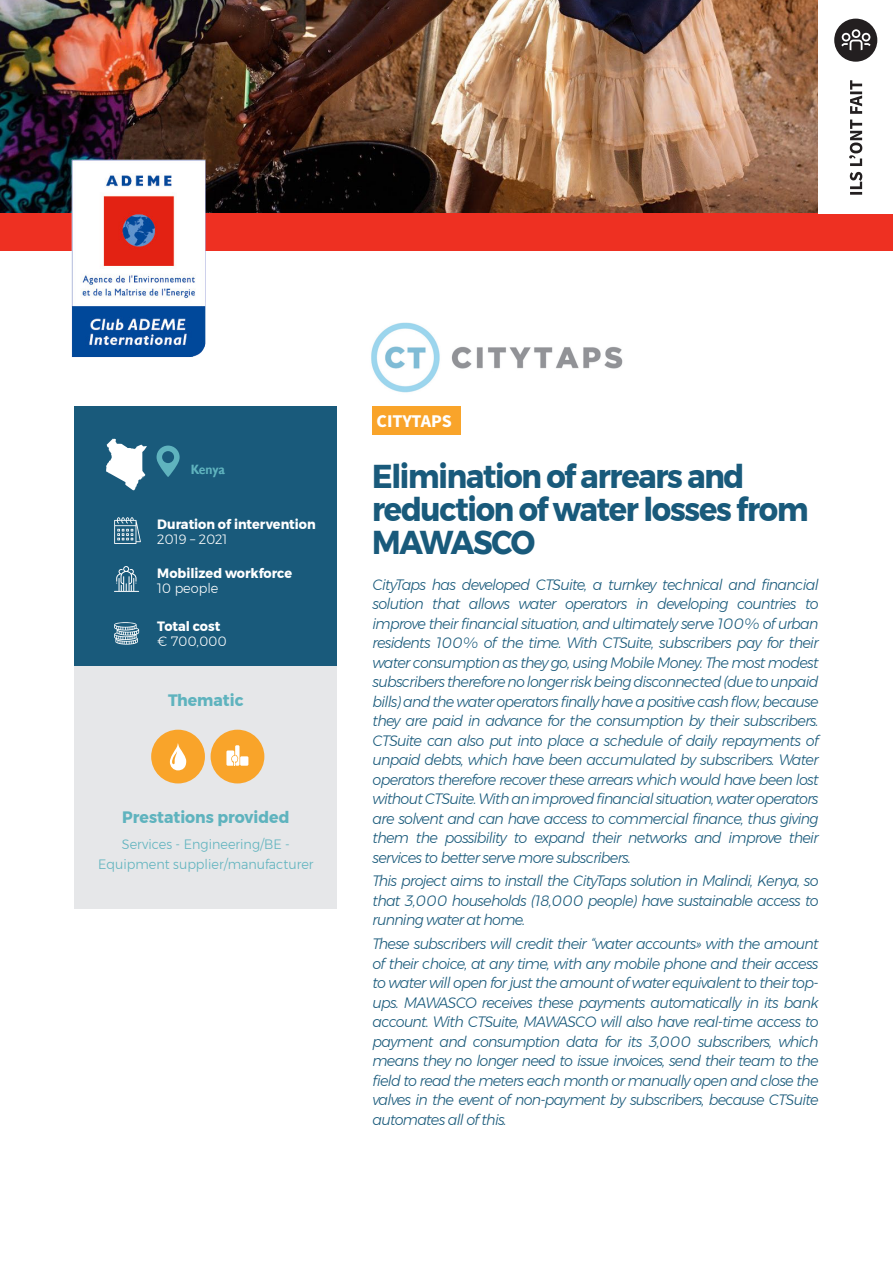
<style>
.page{position:relative;width:893px;height:1263px;background:#fff}
.page>*{position:absolute;margin:0;border:0;box-sizing:border-box;transform-origin:0 0}
.t1{font:700 33px/33px "Montserrat";letter-spacing:-.04em;color:#195a7b;scale:.92 1}
.t2{font:700 18px "Source Sans Pro";letter-spacing:-.01em;color:#fff}
.t3{font:700 16.5px "Montserrat";color:#5fb3be;scale:.95 1}
.t4{font:italic 300 15px/19.5px "Montserrat";letter-spacing:-.05em;color:#195a7b;text-align:justify;scale:.95 1}
.t5{font:300 13.5px "Montserrat";color:#5fb3be;scale:.95 1}
.t6{font:700 13.5px "Montserrat";color:#fff;scale:.95 1}
.t7{font:300 13.5px "Montserrat";color:#fff;scale:.95 1}
.t8{font:700 13.5px "Gill Sans";letter-spacing:-.02em;color:#5fb3be;scale:.9 1}
</style>
<div class="page">
<img style="left:0;top:0;width:818px;height:214px">
<div style="left:0;top:214px;width:893px;height:37px;background:#ee3022"></div>
<div style="left:372px;top:406px;width:88px;height:29px;background:#f9a42a"></div>
<svg style="left:849px;top:80px;width:13px;height:115px"></svg>
<div style="left:834px;top:19px;width:43px;height:43px;background:#231f20;border-radius:50%"></div>
<svg style="left:841px;top:29px;width:30px;height:21px"></svg>
<img style="left:68px;top:156px;width:138px;height:201px">
<div style="left:74px;top:406px;width:263px;height:260px;background:#195a7b"></div>
<div style="left:74px;top:666px;width:263px;height:243px;background:#e6e7e9"></div>
<svg style="left:114px;top:517px;width:27px;height:27px"></svg>
<svg style="left:157px;top:446px;width:23px;height:31px"></svg>
<svg style="left:114px;top:566px;width:25px;height:26px"></svg>
<svg style="left:114px;top:622px;width:25px;height:23px"></svg>
<div style="left:151px;top:730px;width:54px;height:53px;background:#f9a42a;border-radius:50%"></div>
<svg style="left:170px;top:743px;width:16px;height:27px"></svg>
<div style="left:211px;top:730px;width:53px;height:53px;background:#f9a42a;border-radius:50%"></div>
<div style="left:240px;top:756px;width:8px;height:10px;background:#fff"></div>
<svg style="left:226px;top:745px;width:13px;height:21px"></svg>
<img style="left:371px;top:322px;width:252px;height:71px">
<svg style="left:106px;top:438px;width:41px;height:52px"></svg>
<p class="t8" style="left:191px;top:461px;width:39px">Kenya</p>
<p class="t6" style="left:157px;top:513px;width:168px">Duration of intervention</p>
<p class="t7" style="left:157px;top:529px;width:75px">2019 – 2021</p>
<p class="t6" style="left:157px;top:562px;width:143px">Mobilized workforce</p>
<p class="t7" style="left:157px;top:578px;width:66px">10 people</p>
<p class="t6" style="left:157px;top:615px;width:68px">Total cost</p>
<p class="t7" style="left:157px;top:631px;width:74px">€ 700,000</p>
<p class="t3" style="left:168px;top:687px;width:81px">Thematic</p>
<p class="t3" style="left:122px;top:804px;width:178px">Prestations provided</p>
<p class="t5" style="left:122px;top:834px;width:178px">Services - Engineering/BE -</p>
<p class="t5" style="left:98px;top:854px;width:228px">Equipment supplier/manufacturer</p>
<p class="t2" style="left:377px;top:408px;width:77px">CITYTAPS</p>
<p class="t1" style="left:372px;top:460px;width:476px">Elimination of arrears and reduction of water losses from<br>MAWASCO</p>
<p class="t4" style="left:373px;top:574px;width:471px">CityTaps has developed CTSuite, a turnkey technical and financial solution that allows water operators in developing countries to improve their financial situation, and ultimately serve 100% of urban residents 100% of the time. With CTSuite, subscribers pay for their water consumption as they go, using Mobile Money. The most modest subscribers therefore no longer risk being disconnected (due to unpaid bills) and the water operators finally have a positive cash flow, because they are paid in advance for the consumption by their subscribers.<br>CTSuite can also put into place a schedule of daily repayments of unpaid debts, which have been accumulated by subscribers. Water operators therefore recover these arrears which would have been lost without CTSuite. With an improved financial situation, water operators are solvent and can have access to commercial finance, thus giving them the possibility to expand their networks and improve their services to better serve more subscribers.</p>
<p class="t4" style="left:373px;top:871px;width:471px">This project aims to install the CityTaps solution in Malindi, Kenya, so that 3,000 households (18,000 people) have sustainable access to running water at home.</p>
<p class="t4" style="left:373px;top:934px;width:471px">These subscribers will credit their “water accounts» with the amount of their choice, at any time, with any mobile phone and their access to water will open for just the amount of water equivalent to their top&shy;ups. MAWASCO receives these payments automatically in its bank account. With CTSuite, MAWASCO will also have real-time access to payment and consumption data for its 3,000 subscribers, which means they no longer need to issue invoices, send their team to the field to read the meters each month or manually open and close the valves in the event of non-payment by subscribers, because CTSuite automates all of this.</p>
</div>
